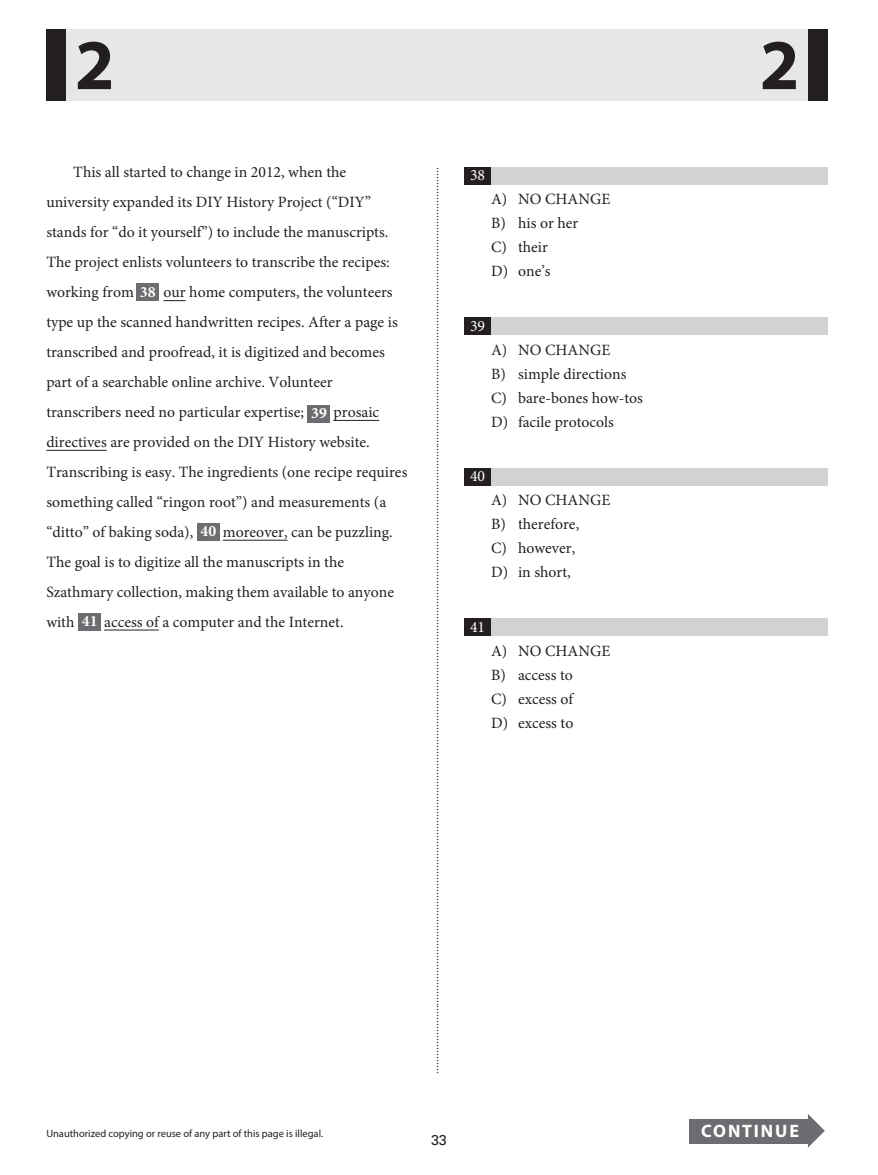
<style>
.page{position:relative;width:878px;height:1175px;background:#fff}
.page>*{position:absolute;margin:0;border:0;box-sizing:border-box;transform-origin:0 0}
.t1{font:700 71.85px "Myriad Pro";color:#231f20}
.t2{font:700 18px "Myriad Pro";letter-spacing:.105em;color:#fff}
.t3{font:15.75px/30px "Minion Pro";color:#231f20}
.t4{font:15.75px "Minion Pro";color:#fff}
.t5{font:14.25px "Univers LT Std";color:#231f20}
.t6{font:12px "Times";color:#231f20}
.t7{font:10.5px "Myriad Pro";color:#231f20}
.s1{font-weight:700;color:#fff}
</style>
<div class="page">
<hr style="left:104px;top:629px;width:55px;height:1px;background:#231f20">
<hr style="left:223px;top:540px;width:64px;height:1px;background:#231f20">
<hr style="left:46px;top:450px;width:61px;height:1px;background:#231f20">
<hr style="left:333px;top:420px;width:46px;height:1px;background:#231f20">
<svg style="left:163px;top:300px;width:23px;height:1px"></svg>
<div style="left:63px;top:29px;width:748px;height:72px;background:#e6e7e9"></div>
<div style="left:464px;top:317px;width:364px;height:18px;background:#d1d2d4"></div>
<div style="left:464px;top:317px;width:27px;height:18px;background:#231f20"></div>
<div style="left:46px;top:29px;width:20px;height:72px;background:#231f20"></div>
<div style="left:808px;top:29px;width:20px;height:72px;background:#231f20"></div>
<div style="left:136px;top:283px;width:23px;height:18px;background:#6c6d70"></div>
<div style="left:307px;top:404px;width:23px;height:18px;background:#6c6d70"></div>
<div style="left:197px;top:523px;width:22px;height:17px;background:#6c6d70"></div>
<div style="left:78px;top:612px;width:22px;height:18px;background:#6c6d70"></div>
<div style="left:464px;top:167px;width:364px;height:18px;background:#d1d2d4"></div>
<div style="left:464px;top:167px;width:27px;height:18px;background:#231f20"></div>
<div style="left:464px;top:468px;width:364px;height:18px;background:#d1d2d4"></div>
<div style="left:464px;top:468px;width:27px;height:18px;background:#231f20"></div>
<div style="left:464px;top:618px;width:364px;height:18px;background:#d1d2d4"></div>
<div style="left:464px;top:618px;width:27px;height:18px;background:#231f20"></div>
<div style="left:689px;top:1119px;width:121px;height:24px;background:#6c6d70"></div>
<svg style="left:807px;top:1114px;width:17px;height:33px"></svg>
<h1 class="t1" style="left:75px;top:38px;width:41px">2</h1>
<h1 class="t1" style="left:759px;top:38px;width:41px">2</h1>
<p class="t3" style="left:46px;top:157px;width:345px;text-indent:27px">This all started to change in 2012, when the university expanded its DIY History Project (“DIY” stands for “do it yourself”) to include the manuscripts.<br>The project enlists volunteers to transcribe the recipes: working from <span class="s1">38</span></p>
<p class="t3" style="left:163px;top:277px;width:231px">our home computers, the volunteers</p>
<p class="t3" style="left:46px;top:307px;width:353px">type up the scanned handwritten recipes. After a page is</p>
<p class="t3" style="left:46px;top:337px;width:340px">transcribed and proofread, it is digitized and becomes part of a searchable online archive. Volunteer transcribers need no particular expertise;</p>
<p class="t3" style="left:311px;top:397px;width:69px"><span class="s1">39</span> prosaic</p>
<p class="t3" style="left:46px;top:427px;width:325px">directives are provided on the DIY History website.</p>
<p class="t3" style="left:46px;top:457px;width:362px">Transcribing is easy. The ingredients (one recipe requires something called “ringon root”) and measurements (a “ditto” of baking soda),</p>
<p class="t3" style="left:201px;top:517px;width:194px"><span class="s1">40</span> moreover, can be puzzling.</p>
<p class="t3" style="left:46px;top:547px;width:349px">The goal is to digitize all the manuscripts in the<br>Szathmary collection, making them available to anyone with</p>
<p class="t3" style="left:82px;top:606px;width:263px"><span class="s1">41</span> access of a computer and the Internet.</p>
<p class="t7" style="left:46px;top:1129px;width:278px">Unauthorized copying or reuse of any part of this page is illegal.</p>
<p class="t6" style="left:446px;top:167px;width:909px;rotate:90deg">...............................................................................................................................................................................................................................................................................................................</p>
<p class="t4" style="left:470px;top:165px;width:17px">38</p>
<p class="t3" style="left:491px;top:184px;width:121px">A) NO CHANGE</p>
<p class="t3" style="left:491px;top:208px;width:89px">B) his or her</p>
<p class="t3" style="left:491px;top:232px;width:58px">C) their</p>
<p class="t3" style="left:491px;top:256px;width:61px">D) one’s</p>
<p class="t4" style="left:470px;top:315px;width:17px">39</p>
<p class="t3" style="left:491px;top:335px;width:121px">A) NO CHANGE</p>
<p class="t3" style="left:491px;top:359px;width:137px">B) simple directions</p>
<p class="t3" style="left:491px;top:383px;width:153px">C) bare-bones how-tos</p>
<p class="t3" style="left:491px;top:407px;width:124px">D) facile protocols</p>
<p class="t4" style="left:470px;top:466px;width:17px">40</p>
<p class="t3" style="left:491px;top:485px;width:121px">A) NO CHANGE</p>
<p class="t3" style="left:491px;top:509px;width:90px">B) therefore,</p>
<p class="t3" style="left:491px;top:533px;width:86px">C) however,</p>
<p class="t3" style="left:491px;top:557px;width:81px">D) in short,</p>
<p class="t4" style="left:470px;top:616px;width:17px">41</p>
<p class="t3" style="left:491px;top:636px;width:121px">A) NO CHANGE</p>
<p class="t3" style="left:491px;top:660px;width:83px">B) access to</p>
<p class="t3" style="left:491px;top:684px;width:84px">C) excess of</p>
<p class="t3" style="left:491px;top:708px;width:84px">D) excess to</p>
<p class="t5" style="left:431px;top:1131px;width:17px">33</p>
<p class="t2" style="left:701px;top:1124px;width:99px">CONTINUE</p>
</div>
